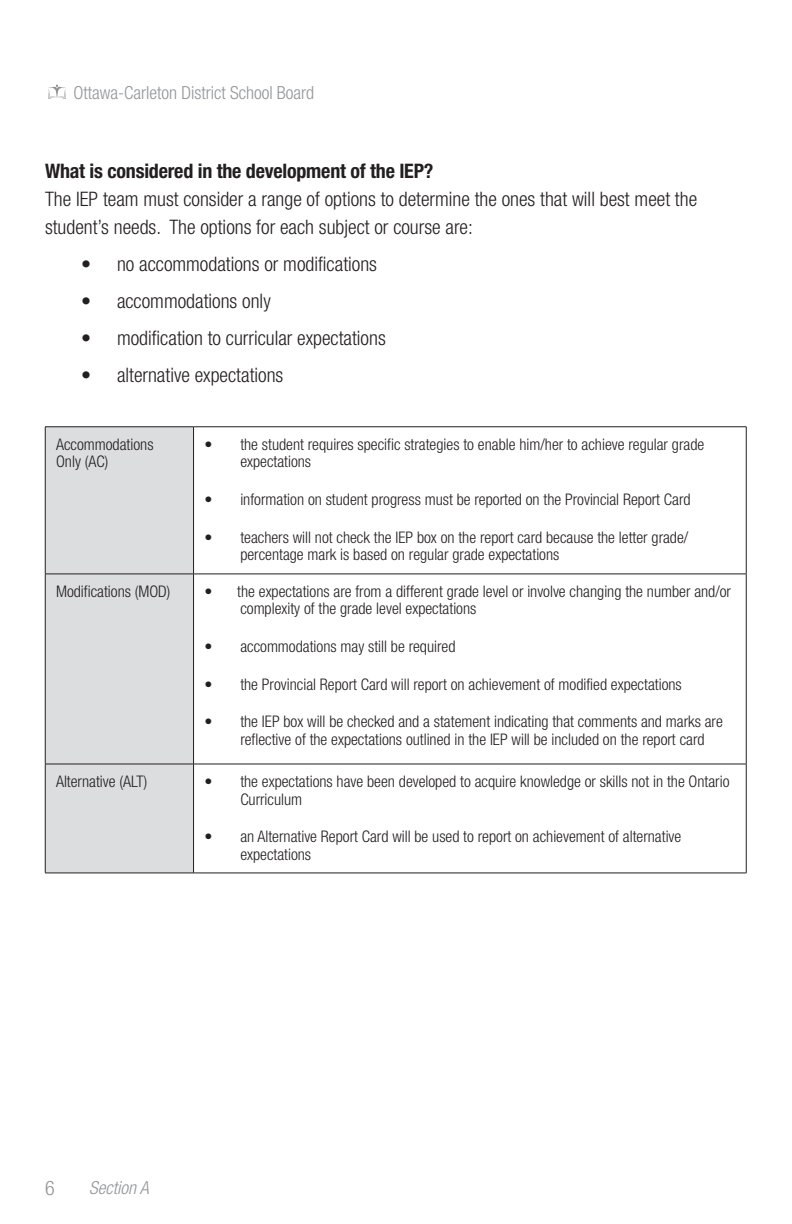
<style>
.page{position:relative;width:792px;height:1224px;background:#fff}
.page>*{position:absolute;margin:0;border:0;box-sizing:border-box;transform-origin:0 0}
.t1{font:300 condensed 20px/28px "Helvetica Neue";color:#231f20}
.t2{font:700 condensed 20px "Helvetica Neue";letter-spacing:-.01em;color:#231f20}
.t3{font:300 condensed 20px "Helvetica Neue";color:#939598}
.t4{font:300 condensed 18px "Helvetica Neue";color:#939598}
.t5{font:italic 300 condensed 18px "Helvetica Neue";color:#939598}
.t6{font:300 condensed 16px/17.6px "Helvetica Neue";color:#231f20}
</style>
<div class="page">
<svg style="left:48px;top:84px;width:18px;height:15px"></svg>
<div style="left:46px;top:427px;width:147px;height:446px;background:#dcdddf"></div>
<hr style="left:45px;top:426px;width:149px;height:1px;background:#231f20">
<hr style="left:45px;top:427px;width:1px;height:147px;background:#231f20">
<hr style="left:194px;top:426px;width:553px;height:1px;background:#231f20">
<hr style="left:193px;top:427px;width:1px;height:147px;background:#231f20">
<hr style="left:746px;top:427px;width:1px;height:147px;background:#231f20">
<hr style="left:45px;top:574px;width:149px;height:1px;background:#231f20">
<hr style="left:45px;top:574px;width:1px;height:190px;background:#231f20">
<hr style="left:194px;top:574px;width:553px;height:1px;background:#231f20">
<hr style="left:193px;top:574px;width:1px;height:190px;background:#231f20">
<hr style="left:746px;top:574px;width:1px;height:190px;background:#231f20">
<hr style="left:45px;top:764px;width:149px;height:1px;background:#231f20">
<hr style="left:45px;top:764px;width:1px;height:109px;background:#231f20">
<hr style="left:194px;top:764px;width:553px;height:1px;background:#231f20">
<hr style="left:193px;top:764px;width:1px;height:109px;background:#231f20">
<hr style="left:746px;top:764px;width:1px;height:109px;background:#231f20">
<hr style="left:45px;top:873px;width:149px;height:1px;background:#231f20">
<hr style="left:194px;top:873px;width:553px;height:1px;background:#231f20">
<p class="t4" style="left:73px;top:83px;width:242px">Ottawa-Carleton District School Board</p>
<p class="t2" style="left:45px;top:158px;width:390px">What is considered in the development of the IEP?</p>
<p class="t1" style="left:45px;top:184px;width:654px">The IEP team must consider a range of options to determine the ones that will best meet the student’s needs. The options for each subject or course are:</p>
<p class="t1" style="left:81px;top:249px;width:298px">• no accommodations or modifications</p>
<p class="t1" style="left:81px;top:286px;width:191px">• accommodations only</p>
<p class="t1" style="left:81px;top:323px;width:306px">• modification to curricular expectations</p>
<p class="t1" style="left:81px;top:360px;width:204px">• alternative expectations</p>
<p class="t6" style="left:56px;top:435px;width:99px">Accommodations<br>Only (AC)</p>
<p class="t6" style="left:240px;top:435px;width:465px;text-indent:-36px">• the student requires specific strategies to enable him/her to achieve regular grade expectations</p>
<p class="t6" style="left:204px;top:490px;width:488px">• information on student progress must be reported on the Provincial Report Card</p>
<p class="t6" style="left:240px;top:528px;width:449px;text-indent:-36px">• teachers will not check the IEP box on the report card because the letter grade/ percentage mark is based on regular grade expectations</p>
<p class="t6" style="left:56px;top:582px;width:116px">Modifications (MOD)</p>
<p class="t6" style="left:240px;top:582px;width:492px;text-indent:-36px">• the expectations are from a different grade level or involve changing the number and/or complexity of the grade level expectations</p>
<p class="t6" style="left:204px;top:638px;width:253px">• accommodations may still be required</p>
<p class="t6" style="left:204px;top:675px;width:479px">• the Provincial Report Card will report on achievement of modified expectations</p>
<p class="t6" style="left:240px;top:713px;width:484px;text-indent:-36px">• the IEP box will be checked and a statement indicating that comments and marks are reflective of the expectations outlined in the IEP will be included on the report card</p>
<p class="t6" style="left:56px;top:772px;width:93px">Alternative (ALT)</p>
<p class="t6" style="left:240px;top:772px;width:491px;text-indent:-36px">• the expectations have been developed to acquire knowledge or skills not in the Ontario<br>Curriculum</p>
<p class="t6" style="left:240px;top:828px;width:443px;text-indent:-36px">• an Alternative Report Card will be used to report on achievement of alternative expectations</p>
<p class="t3" style="left:45px;top:1176px;width:11px">6</p>
<p class="t5" style="left:89px;top:1178px;width:61px">Section A</p>
</div>
